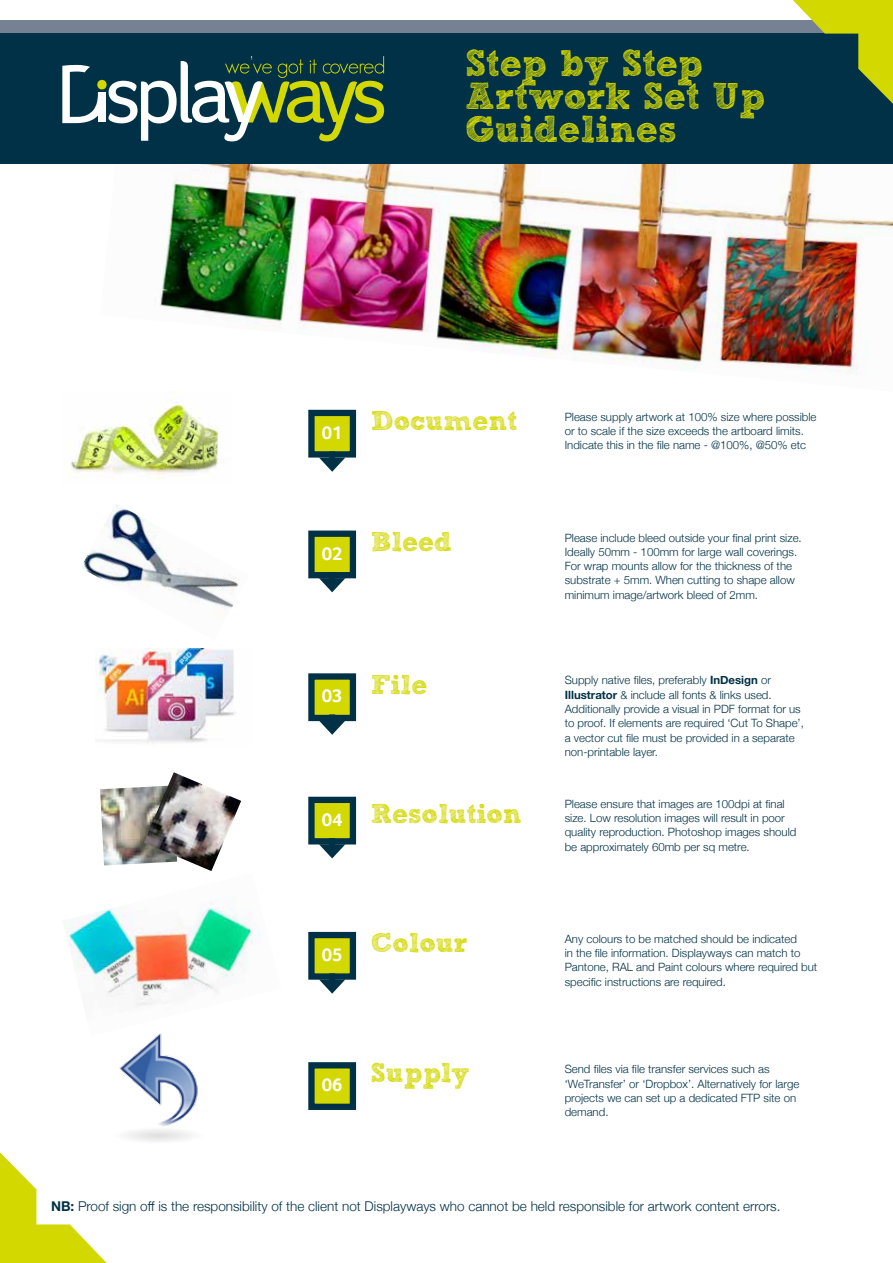
<style>
.page{position:relative;width:893px;height:1263px;background:#fff}
.page>*{position:absolute;margin:0;border:0;box-sizing:border-box;transform-origin:0 0}
.t1{font:37.5px/33px "Sketch Rockwell";color:#d3d800}
.t2{font:27px "Sketch Rockwell";color:#d3d800}
.t3{font:700 18.9px "Foco";color:#fff}
.t4{font:300 13.5px "Helvetica Neue";color:#003147}
.t5{font:300 11.4px/14.2px "Helvetica Neue";color:#003147}
.s1{font-weight:700}
</style>
<div class="page">
<img style="left:160px;top:164px;width:733px;height:210px">
<div style="left:0;top:21px;width:893px;height:24px;background:#768293"></div>
<div style="left:0;top:33px;width:893px;height:131px;background:#003147"></div>
<svg style="left:62px;top:56px;width:322px;height:85px"></svg>
<svg style="left:793px;top:0;width:100px;height:104px"></svg>
<div style="left:308px;top:410px;width:48px;height:48px;background:#d3d800;border:6px solid #003147"></div>
<svg style="left:0;top:1152px;width:107px;height:111px"></svg>
<div style="left:308px;top:530px;width:48px;height:48px;background:#d3d800;border:6px solid #003147"></div>
<div style="left:308px;top:797px;width:48px;height:47px;background:#d3d800;border:6px solid #003147"></div>
<div style="left:308px;top:673px;width:48px;height:48px;background:#d3d800;border:6px solid #003147"></div>
<div style="left:308px;top:1062px;width:48px;height:48px;background:#d3d800;border:6px solid #003147"></div>
<img style="left:63px;top:899px;width:198px;height:107px">
<img style="left:63px;top:393px;width:156px;height:86px">
<img style="left:95px;top:649px;width:140px;height:95px">
<img style="left:82px;top:504px;width:157px;height:104px">
<img style="left:100px;top:787px;width:44px;height:78px">
<img style="left:144px;top:772px;width:97px;height:99px">
<img style="left:119px;top:1033px;width:79px;height:108px">
<div style="left:329px;top:451px;width:6px;height:12px;background:#003147"></div>
<svg style="left:319px;top:457px;width:26px;height:15px"></svg>
<div style="left:329px;top:572px;width:6px;height:11px;background:#003147"></div>
<svg style="left:319px;top:578px;width:26px;height:14px"></svg>
<div style="left:329px;top:714px;width:6px;height:12px;background:#003147"></div>
<svg style="left:319px;top:720px;width:26px;height:15px"></svg>
<div style="left:329px;top:838px;width:6px;height:11px;background:#003147"></div>
<svg style="left:319px;top:844px;width:26px;height:14px"></svg>
<div style="left:308px;top:932px;width:48px;height:48px;background:#d3d800;border:6px solid #003147"></div>
<div style="left:329px;top:973px;width:6px;height:12px;background:#003147"></div>
<svg style="left:319px;top:979px;width:26px;height:15px"></svg>
<h1 class="t1" style="left:466px;top:47px;width:301px">Step by Step<br>Artwork Set Up<br>Guidelines</h1>
<h3 class="t3" style="left:322px;top:421px;width:22px">01</h3>
<h2 class="t2" style="left:371px;top:406px;width:148px">Document</h2>
<h3 class="t3" style="left:322px;top:542px;width:22px">02</h3>
<h2 class="t2" style="left:371px;top:527px;width:82px">Bleed</h2>
<h3 class="t3" style="left:322px;top:685px;width:22px">03</h3>
<h2 class="t2" style="left:371px;top:669px;width:58px">File</h2>
<h3 class="t3" style="left:322px;top:808px;width:22px">04</h3>
<h2 class="t2" style="left:371px;top:799px;width:152px">Resolution</h2>
<h3 class="t3" style="left:322px;top:943px;width:22px">05</h3>
<h2 class="t2" style="left:371px;top:928px;width:98px">Colour</h2>
<p class="t5" style="left:565px;top:409px;width:253px">Please supply artwork at 100% size where possible or to scale if the size exceeds the artboard limits.<br>Indicate this in the file name - @100%, @50% etc</p>
<p class="t5" style="left:565px;top:530px;width:239px">Please include bleed outside your final print size.<br>Ideally 50mm - 100mm for large wall coverings.<br>For wrap mounts allow for the thickness of the substrate + 5mm. When cutting to shape allow minimum image/artwork bleed of 2mm.</p>
<p class="t5" style="left:565px;top:672px;width:241px">Supply native files, preferably <span class="s1">InDesign</span> or <span class="s1">Illustrator</span> &amp; include all fonts &amp; links used.<br>Additionally provide a visual in PDF format for us to proof. If elements are required ‘Cut To Shape’, a vector cut file must be provided in a separate non-printable layer.</p>
<p class="t5" style="left:565px;top:796px;width:233px">Please ensure that images are 100dpi at final size. Low resolution images will result in poor quality reproduction. Photoshop images should be approximately 60mb per sq metre.</p>
<p class="t5" style="left:565px;top:931px;width:254px">Any colours to be matched should be indicated<br>in the file information. Displayways can match to Pantone, RAL and Paint colours where required but specific instructions are required.</p>
<h2 class="t2" style="left:322px;top:1058px;width:149px"><sub>06</sub> Supply</h2>
<p class="t5" style="left:565px;top:1061px;width:236px">Send files via file transfer services such as ‘WeTransfer’ or ‘Dropbox’. Alternatively for large projects we can set up a dedicated FTP site on demand.</p>
<p class="t4" style="left:51px;top:1195px;width:731px"><span class="s1">NB:</span> Proof sign off is the responsibility of the client not Displayways who cannot be held responsible for artwork content errors.</p>
</div>
